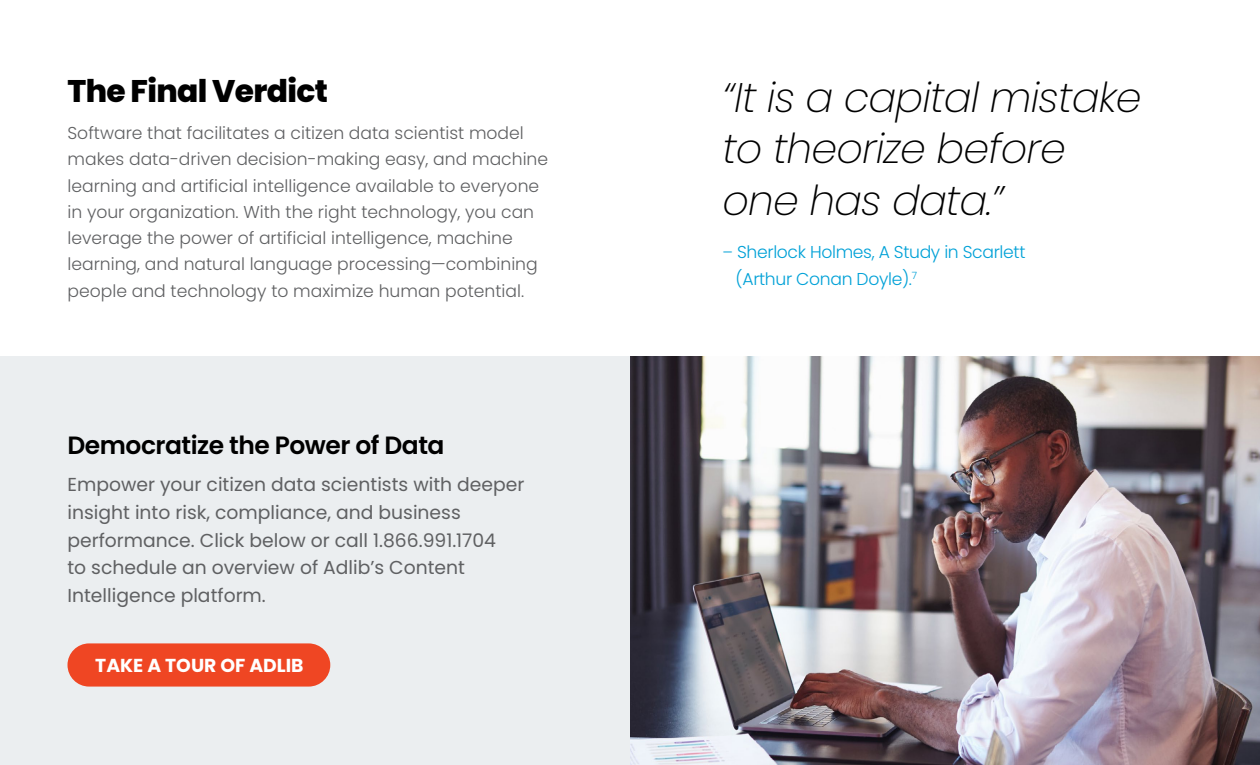
<style>
.page{position:relative;width:1260px;height:765px;background:#fff}
.page>*{position:absolute;margin:0;border:0;box-sizing:border-box;transform-origin:0 0}
.t1{font:italic 200 41.25px/51.2px "Poppins";letter-spacing:-.02em;color:#000}
.t2{font:800 31.25px "Poppins";letter-spacing:-.02em;color:#000}
.t3{font:600 25px "Poppins";letter-spacing:-.02em;color:#000}
.t4{font:18.75px/27.5px "Poppins";color:#5f6062}
.t5{font:700 18.75px "Poppins";color:#fff}
.t6{font:300 17.25px/26.2px "Poppins";color:#5f6062}
.t7{font:300 17.25px/26.2px "Poppins";letter-spacing:-.02em;color:#00a1d7}
.s1{font-size:16.25px}
</style>
<div class="page">
<img style="left:630px;top:357px;width:630px;height:408px">
<div style="left:0;top:357px;width:630px;height:408px;background:#ebeef0"></div>
<div style="left:68px;top:643px;width:262px;height:44px;background:#ef4623;border-radius:22px"></div>
<h2 class="t2" style="left:68px;top:72px;width:262px">The Final Verdict</h2>
<p class="t6" style="left:68px;top:120px;width:482px">Software that facilitates a citizen data scientist model makes data-driven decision-making easy, and machine learning and artificial intelligence available to everyone in your organization. With the right technology, you can leverage the power of artificial intelligence, machine learning, and natural language processing—combining people and technology to maximize human potential.</p>
<h3 class="t3" style="left:68px;top:431px;width:379px">Democratize the Power of Data</h3>
<p class="t4" style="left:68px;top:471px;width:458px">Empower your citizen data scientists with deeper insight into risk, compliance, and business performance. Click below or call 1.866.991.1704<br>to schedule an overview of Adlib’s Content Intelligence platform.</p>
<p class="t5" style="left:95px;top:655px;width:210px">TAKE A TOUR OF ADLIB</p>
<h1 class="t1" style="left:722px;top:72px;width:421px">“It is a capital mistake to theorize before one has data.”</h1>
<p class="t7" style="left:736px;top:239px;width:291px;text-indent:-13px"><span class="s1">–</span> Sherlock Holmes, A Study in Scarlett (Arthur Conan Doyle).<sup>7</sup></p>
</div>
